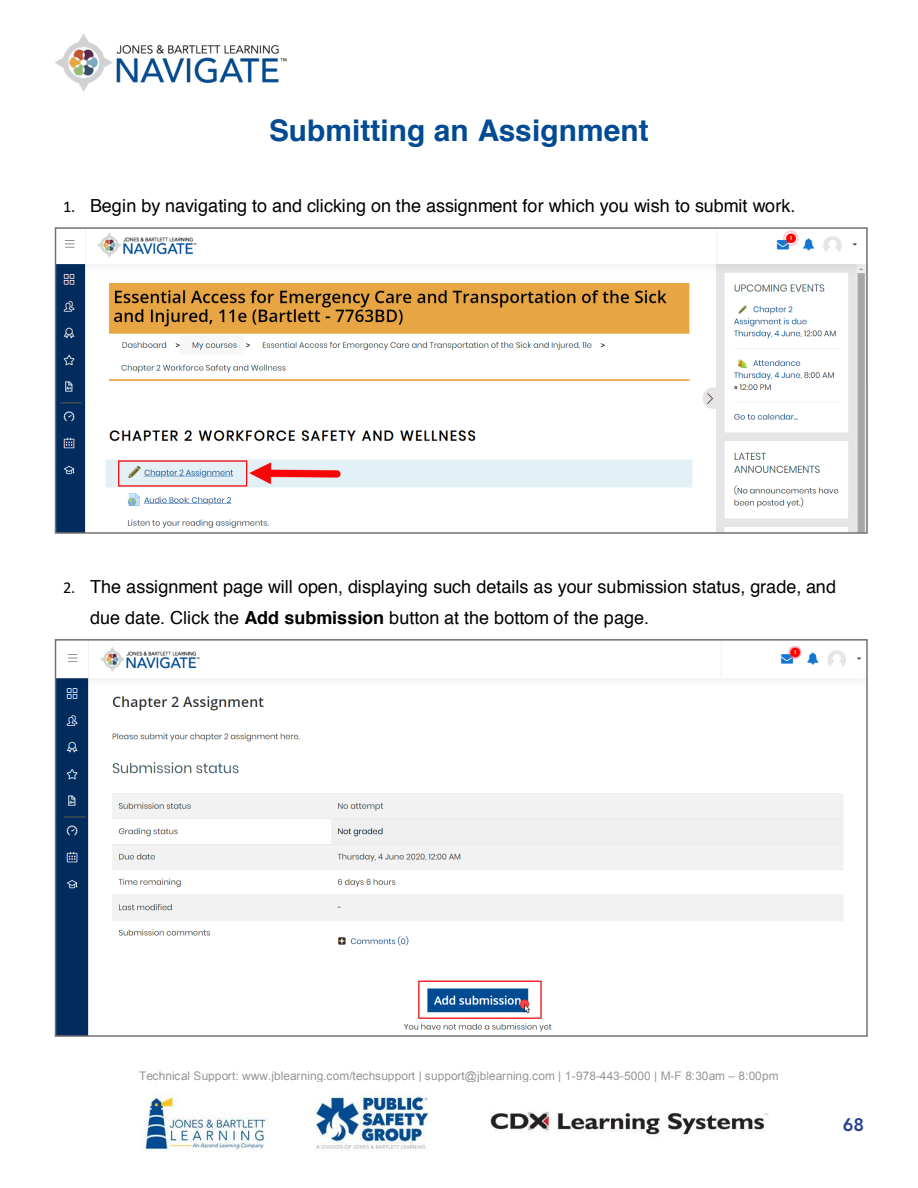
<style>
.page{position:relative;width:918px;height:1188px;background:#fff}
.page>*{position:absolute;margin:0;border:0;box-sizing:border-box;transform-origin:0 0}
.t1{font:700 29.85px "Helvetica";color:#004b91}
.t2{font:18px/30.9px "Helvetica";letter-spacing:.005em;color:#000}
.t3{font:800 18px "Avenir LT Std";color:#25408f}
.t4{font:11.85px "Arial";letter-spacing:.005em;color:#939597}
.s1{font-family:"Calibri";font-size:16.5px}
.s2{font-weight:700}
</style>
<div class="page">
<img style="left:55px;top:33px;width:231px;height:59px">
<img style="left:143px;top:1092px;width:625px;height:59px">
<img style="left:58px;top:230px;width:807px;height:301px">
<div style="left:55px;top:227px;width:813px;height:307px;border:2px solid #767171"></div>
<img style="left:58px;top:642px;width:804px;height:392px">
<div style="left:55px;top:639px;width:813px;height:398px;border:2px solid #767171"></div>
<h1 class="t1" style="left:269px;top:106px;width:381px">Submitting an Assignment</h1>
<p class="t2" style="left:63px;top:191px;width:734px"><span class="s1">1.</span> Begin by navigating to and clicking on the assignment for which you wish to submit work.</p>
<p class="t2" style="left:90px;top:572px;width:747px;text-indent:-27px"><span class="s1">2.</span> The assignment page will open, displaying such details as your submission status, grade, and due date. Click the <span class="s2">Add submission</span> button at the bottom of the page.</p>
<p class="t4" style="left:139px;top:1068px;width:641px">Technical Support: www.jblearning.com/techsupport | support@jblearning.com | 1-978-443-5000 | M-F 8:30am – 8:00pm</p>
<p class="t3" style="left:843px;top:1114px;width:23px">68</p>
</div>
